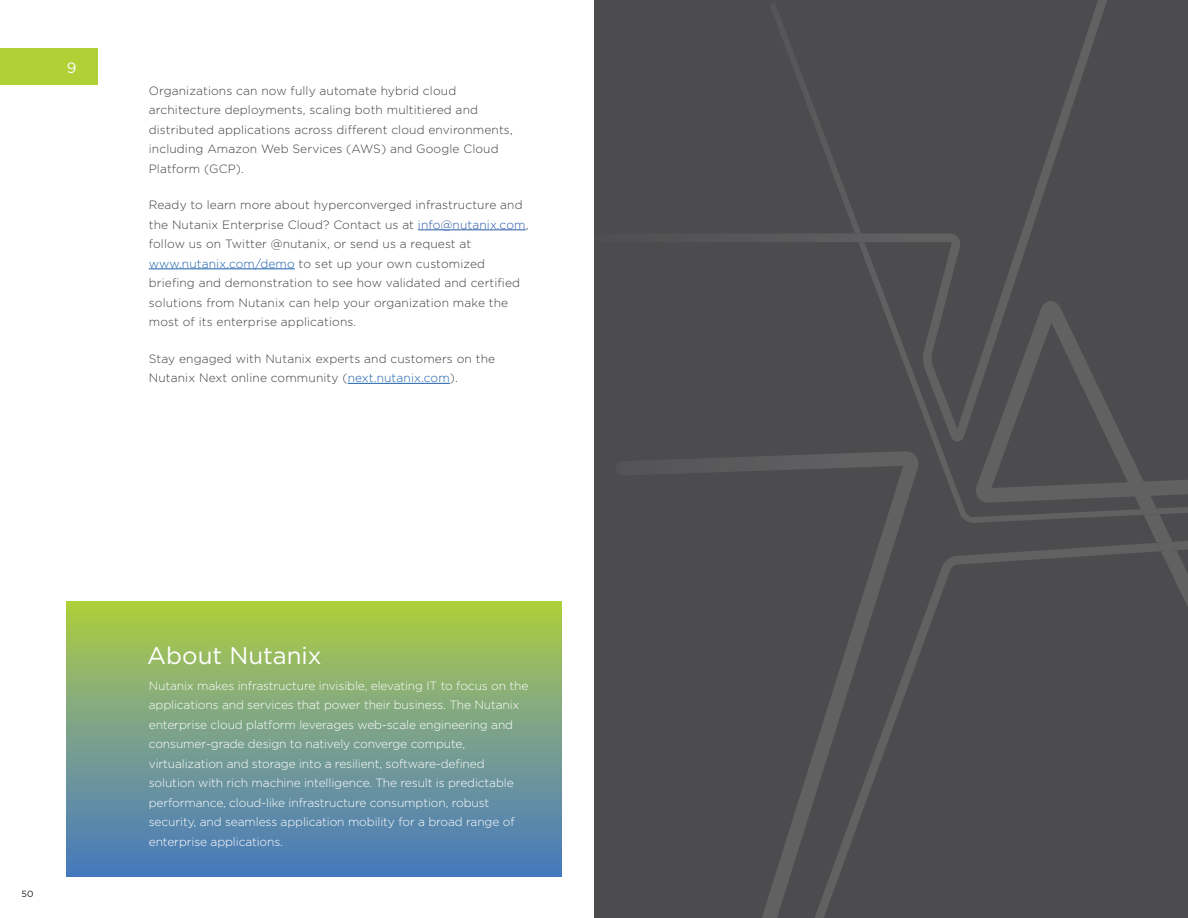
<style>
.page{position:relative;width:1188px;height:918px;background:#fff}
.page>*{position:absolute;margin:0;border:0;box-sizing:border-box;transform-origin:0 0}
.t1{font:24px "Gotham";color:#fff}
.t2{font:15px "Gotham";color:#fff}
.t3{font:300 12px/19.5px "Gotham";letter-spacing:.01em;color:#3e3e3f}
.t4{font:300 12px/19.5px "Gotham";letter-spacing:-.01em;color:#fff}
.t5{font:9px "Gotham";color:#231f20}
.s1{color:#2959a8}
.s2{color:#1b5faa}
</style>
<div class="page">
<div style="left:66px;top:602px;width:495px;height:274px;background:linear-gradient(to bottom,#adcd47,#4777c5)"></div>
<div style="left:0;top:49px;width:98px;height:36px;background:#afd135"></div>
<div style="left:594px;top:0;width:594px;height:918px;background:#4c4c4e"></div>
<svg style="left:976px;top:442px;width:212px;height:92px"></svg>
<svg style="left:1141px;top:508px;width:18px;height:7px"></svg>
<svg style="left:668px;top:451px;width:250px;height:467px"></svg>
<svg style="left:810px;top:534px;width:378px;height:384px"></svg>
<svg style="left:1157px;top:542px;width:20px;height:9px"></svg>
<svg style="left:730px;top:0;width:394px;height:442px"></svg>
<svg style="left:855px;top:233px;width:10px;height:9px"></svg>
<hr style="left:418px;top:230px;width:108px;height:1px;background:#2959a8">
<hr style="left:149px;top:269px;width:146px;height:1px;background:#1b5faa">
<hr style="left:348px;top:383px;width:102px;height:1px;background:#1b5faa">
<p class="t2" style="left:67px;top:58px;width:11px">9</p>
<p class="t3" style="left:149px;top:80px;width:366px">Organizations can now fully automate hybrid cloud architecture deployments, scaling both multitiered and distributed applications across different cloud environments, including Amazon Web Services (AWS) and Google Cloud Platform (GCP).</p>
<p class="t3" style="left:149px;top:195px;width:381px">Ready to learn more about hyperconverged infrastructure and the Nutanix Enterprise Cloud? Contact us at <span class="s1">info@nutanix.com</span>, follow us on Twitter @nutanix, or send us a request at <span class="s2">www.nutanix.com/demo</span> to set up your own customized briefing and demonstration to see how validated and certified solutions from Nutanix can help your organization make the most of its enterprise applications.</p>
<p class="t3" style="left:149px;top:348px;width:348px">Stay engaged with Nutanix experts and customers on the<br>Nutanix Next online community (<span class="s2">next.nutanix.com</span>).</p>
<p class="t5" style="left:21px;top:888px;width:14px">50</p>
<p class="t1" style="left:147px;top:640px;width:176px">About Nutanix</p>
<p class="t4" style="left:149px;top:676px;width:381px">Nutanix makes infrastructure invisible, elevating IT to focus on the applications and services that power their business. The Nutanix enterprise cloud platform leverages web-scale engineering and consumer-grade design to natively converge compute, virtualization and storage into a resilient, software-defined solution with rich machine intelligence. The result is predictable performance, cloud-like infrastructure consumption, robust security, and seamless application mobility for a broad range of enterprise applications.</p>
</div>
